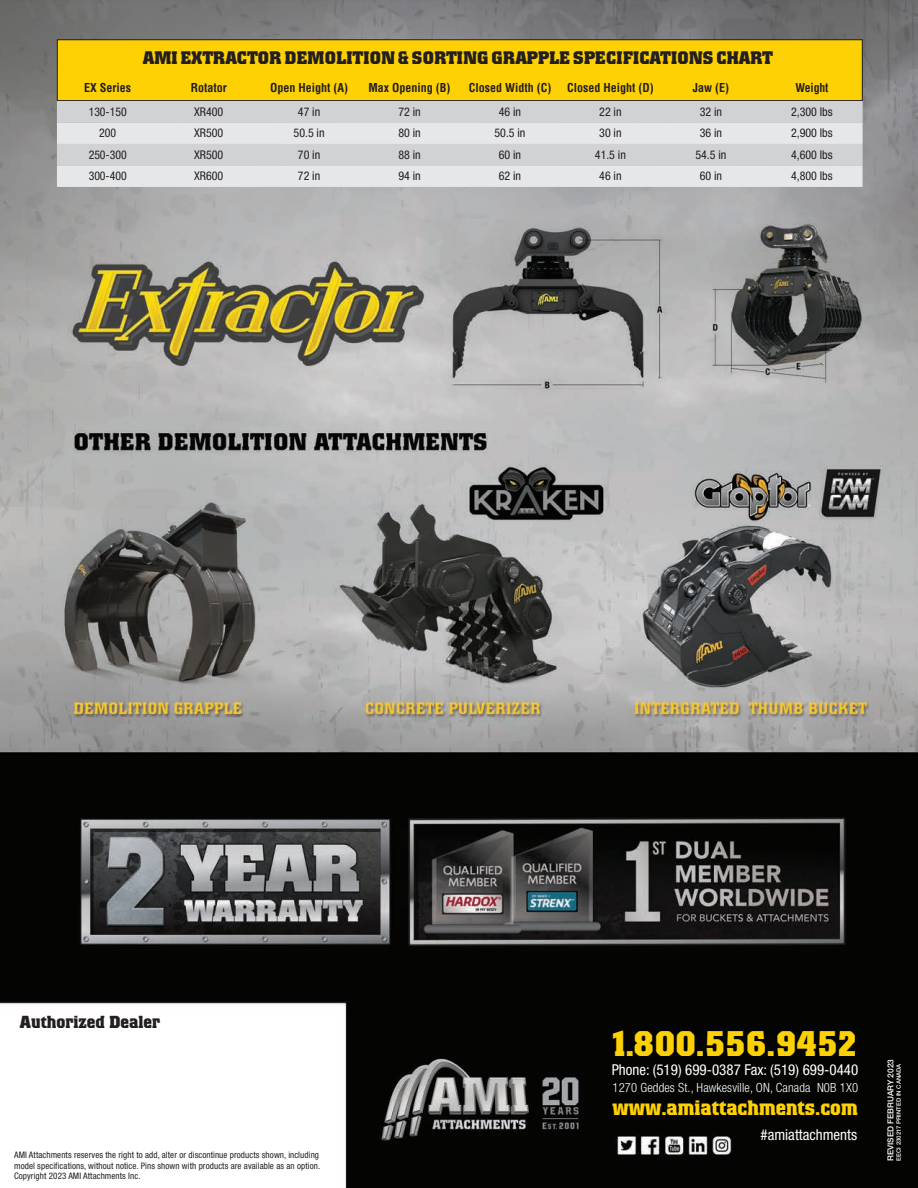
<style>
.page{position:relative;width:918px;height:1188px;background:#fff}
.page>*{position:absolute;margin:0;border:0;box-sizing:border-box;transform-origin:0 0}
.t1{font:700 35.25px "Colossalis";color:#fed105}
.t2{font:700 20.7px "Colossalis";color:#fed105}
.t3{font:700 18px "Colossalis";letter-spacing:.005em;color:#231f20}
.t4{font:700 17.25px "Colossalis";color:#231f20}
.t5{font:condensed 15px "Helvetica Neue LT Std";color:#fff}
.t6{font:300 condensed 12.6px "Helvetica Neue LT Std";letter-spacing:.01em;color:#fff}
.t7{font:condensed 12px "Helvetica Neue LT Std";color:#231f20}
.t8{font:700 condensed 12px "Helvetica";color:#231f20}
.t9{font:condensed 9px/10.5px "Helvetica Neue LT Std";letter-spacing:.01em;color:#231f20}
.t10{font:500 8.25px "Helvetica Neue LT Std";color:#fff}
.t11{font:500 6px "Helvetica Neue LT Std";color:#fff}
</style>
<div class="page">
<img style="left:0;top:0;width:918px;height:1188px">
<div style="left:57px;top:40px;width:805px;height:61px;background:#fed105"></div>
<div style="left:57px;top:39px;width:806px;height:62px;border:1px solid #231f20"></div>
<div style="left:57px;top:101px;width:806px;height:21px;background:#d1d2d4"></div>
<svg style="left:57px;top:122px;width:806px;height:65px;fill:#e6e7e9"></svg>
<h3 class="t3" style="left:143px;top:47px;width:632px">AMI EXTRACTOR DEMOLITION &amp; SORTING GRAPPLE SPECIFICATIONS CHART</h3>
<h3 class="t8" style="left:84px;top:80px;width:49px">EX Series</h3>
<h3 class="t8" style="left:191px;top:80px;width:37px">Rotator</h3>
<h3 class="t8" style="left:270px;top:80px;width:79px">Open Height (A)</h3>
<h3 class="t8" style="left:369px;top:80px;width:83px">Max Opening (B)</h3>
<h3 class="t8" style="left:469px;top:80px;width:84px">Closed Width (C)</h3>
<h3 class="t8" style="left:567px;top:80px;width:88px">Closed Height (D)</h3>
<h3 class="t8" style="left:693px;top:80px;width:38px">Jaw (E)</h3>
<h3 class="t8" style="left:795px;top:80px;width:35px">Weight</h3>
<h3 class="t7" style="left:89px;top:104px;width:40px">130-150</h3>
<h3 class="t7" style="left:194px;top:104px;width:31px">XR400</h3>
<h3 class="t7" style="left:298px;top:104px;width:24px">47 in</h3>
<h3 class="t7" style="left:398px;top:104px;width:24px">72 in</h3>
<h3 class="t7" style="left:499px;top:104px;width:24px">46 in</h3>
<h3 class="t7" style="left:599px;top:104px;width:24px">22 in</h3>
<h3 class="t7" style="left:700px;top:104px;width:24px">32 in</h3>
<h3 class="t7" style="left:791px;top:104px;width:43px">2,300 lbs</h3>
<h3 class="t7" style="left:99px;top:126px;width:18px">200</h3>
<h3 class="t7" style="left:194px;top:126px;width:31px">XR500</h3>
<h3 class="t7" style="left:294px;top:126px;width:33px">50.5 in</h3>
<h3 class="t7" style="left:398px;top:126px;width:24px">80 in</h3>
<h3 class="t7" style="left:494px;top:126px;width:33px">50.5 in</h3>
<h3 class="t7" style="left:599px;top:126px;width:24px">30 in</h3>
<h3 class="t7" style="left:700px;top:126px;width:24px">36 in</h3>
<h3 class="t7" style="left:791px;top:126px;width:43px">2,900 lbs</h3>
<h3 class="t7" style="left:89px;top:147px;width:40px">250-300</h3>
<h3 class="t7" style="left:194px;top:147px;width:31px">XR500</h3>
<h3 class="t7" style="left:298px;top:147px;width:24px">70 in</h3>
<h3 class="t7" style="left:398px;top:147px;width:24px">88 in</h3>
<h3 class="t7" style="left:499px;top:147px;width:24px">60 in</h3>
<h3 class="t7" style="left:595px;top:147px;width:33px">41.5 in</h3>
<h3 class="t7" style="left:695px;top:147px;width:33px">54.5 in</h3>
<h3 class="t7" style="left:791px;top:147px;width:43px">4,600 lbs</h3>
<h3 class="t7" style="left:89px;top:169px;width:40px">300-400</h3>
<h3 class="t7" style="left:194px;top:169px;width:31px">XR600</h3>
<h3 class="t7" style="left:298px;top:169px;width:24px">72 in</h3>
<h3 class="t7" style="left:398px;top:169px;width:24px">94 in</h3>
<h3 class="t7" style="left:499px;top:169px;width:24px">62 in</h3>
<h3 class="t7" style="left:599px;top:169px;width:24px">46 in</h3>
<h3 class="t7" style="left:700px;top:169px;width:24px">60 in</h3>
<h3 class="t7" style="left:791px;top:169px;width:43px">4,800 lbs</h3>
<h3 class="t4" style="left:20px;top:1012px;width:142px">Authorized Dealer</h3>
<p class="t9" style="left:14px;top:1150px;width:308px">AMI Attachments reserves the right to add, alter or discontinue products shown, including model specifications, without notice. Pins shown with products are available as an option.<br>Copyright 2023 AMI Attachments Inc.</p>
<h1 class="t1" style="left:609px;top:1024px;width:250px">1.800.556.9452</h1>
<h3 class="t5" style="left:612px;top:1061px;width:248px">Phone: (519) 699-0387 Fax: (519) 699-0440</h3>
<h3 class="t6" style="left:612px;top:1080px;width:247px">1270 Geddes St., Hawkesville, ON, Canada N0B 1X0</h3>
<h2 class="t2" style="left:612px;top:1096px;width:247px">www.amiattachments.com</h2>
<h3 class="t5" style="left:761px;top:1126px;width:98px">#amiattachments</h3>
<p class="t10" style="left:886px;top:1161px;width:103px;rotate:-90deg">REVISED FEBRUARY 2023</p>
<p class="t11" style="left:895px;top:1161px;width:99px;rotate:-90deg">EECI 230217 PRINTED IN CANADA</p>
</div>
